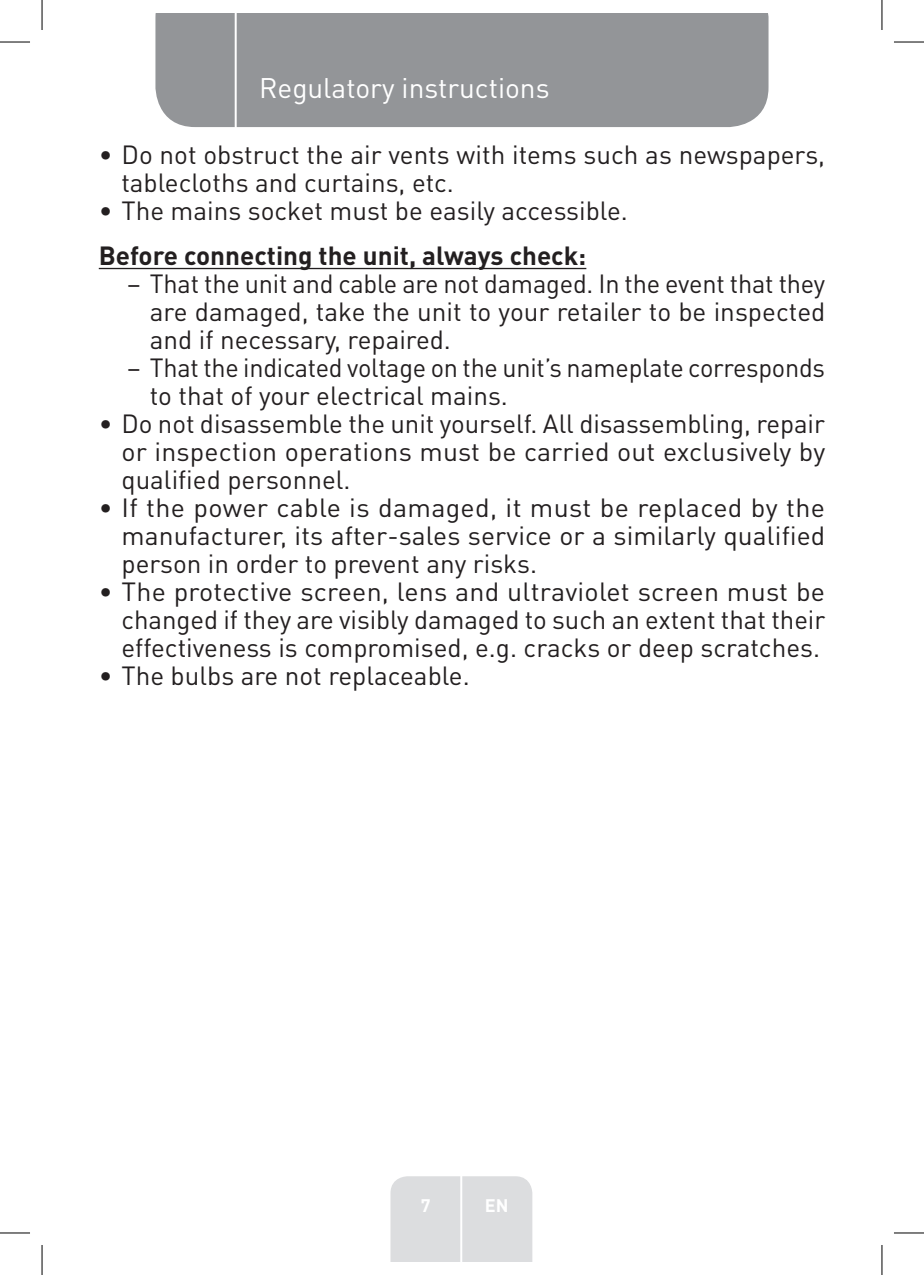
<style>
.page{position:relative;width:924px;height:1275px;background:#fff}
.page>*{position:absolute;margin:0;border:0;box-sizing:border-box;transform-origin:0 0}
.t1{font:28px "DIN Pro";color:#fff}
.t2{font:26px/28px "DIN Pro";color:#231f20;text-align:justify}
.Large_Text__3_2_mm{font:700 26px "DIN Pro";color:#231f20}
.t3{font:700 18px "DIN Pro";color:#fff}
</style>
<div class="page">
<div style="left:155px;top:14px;width:613px;height:113px;background:#939598"></div>
<div style="left:390px;top:1176px;width:142px;height:85px;background:#dcdddf"></div>
<hr style="left:460px;top:1153px;width:2px;height:108px;background:#fff">
<hr style="left:234px;top:14px;width:2px;height:116px;background:#fff">
<hr style="left:99px;top:268px;width:487px;height:1px;background:#231f20">
<hr style="left:0;top:42px;width:30px;height:1px;background:#000">
<hr style="left:893px;top:42px;width:30px;height:1px;background:#000">
<hr style="left:0;top:1232px;width:30px;height:1px;background:#000">
<hr style="left:893px;top:1232px;width:30px;height:1px;background:#000">
<hr style="left:42px;top:0;width:1px;height:30px;background:#000">
<hr style="left:42px;top:1245px;width:1px;height:30px;background:#000">
<hr style="left:881px;top:0;width:1px;height:30px;background:#000">
<hr style="left:881px;top:1245px;width:1px;height:30px;background:#000">
<p class="t1" style="left:259px;top:69px;width:292px">Regulatory instructions</p>
<p class="t2" style="left:121px;top:139px;width:704px;text-indent:-23px">• Do not obstruct the air vents with items such as newspapers, tablecloths and curtains, etc.</p>
<p class="t2" style="left:99px;top:195px;width:530px">• The mains socket must be easily accessible.</p>
<p class="Large_Text__3_2_mm" style="left:99px;top:238px;width:489px">Before connecting the unit, always check:</p>
<p class="t2" style="left:150px;top:268px;width:676px;text-indent:-23px">– That the unit and cable are not damaged. In the event that they are damaged, take the unit to your retailer to be inspected and if necessary, repaired.</p>
<p class="t2" style="left:150px;top:352px;width:676px;text-indent:-23px">– That the indicated voltage on the unit’s nameplate corresponds to that of your electrical mains.</p>
<p class="t2" style="left:121px;top:408px;width:705px;text-indent:-23px">• Do not disassemble the unit yourself. All disassembling, repair or inspection operations must be carried out exclusively by qualified personnel.</p>
<p class="t2" style="left:121px;top:492px;width:705px;text-indent:-23px">• If the power cable is damaged, it must be replaced by the manufacturer, its after-sales service or a similarly qualified person in order to prevent any risks.</p>
<p class="t2" style="left:121px;top:576px;width:705px;text-indent:-23px">• The protective screen, lens and ultraviolet screen must be changed if they are visibly damaged to such an extent that their effectiveness is compromised, e.g. cracks or deep scratches.</p>
<p class="t2" style="left:99px;top:660px;width:372px">• The bulbs are not replaceable.</p>
<p class="t3" style="left:420px;top:1192px;width:11px">7</p>
<p class="t3" style="left:484px;top:1192px;width:25px">EN</p>
</div>
